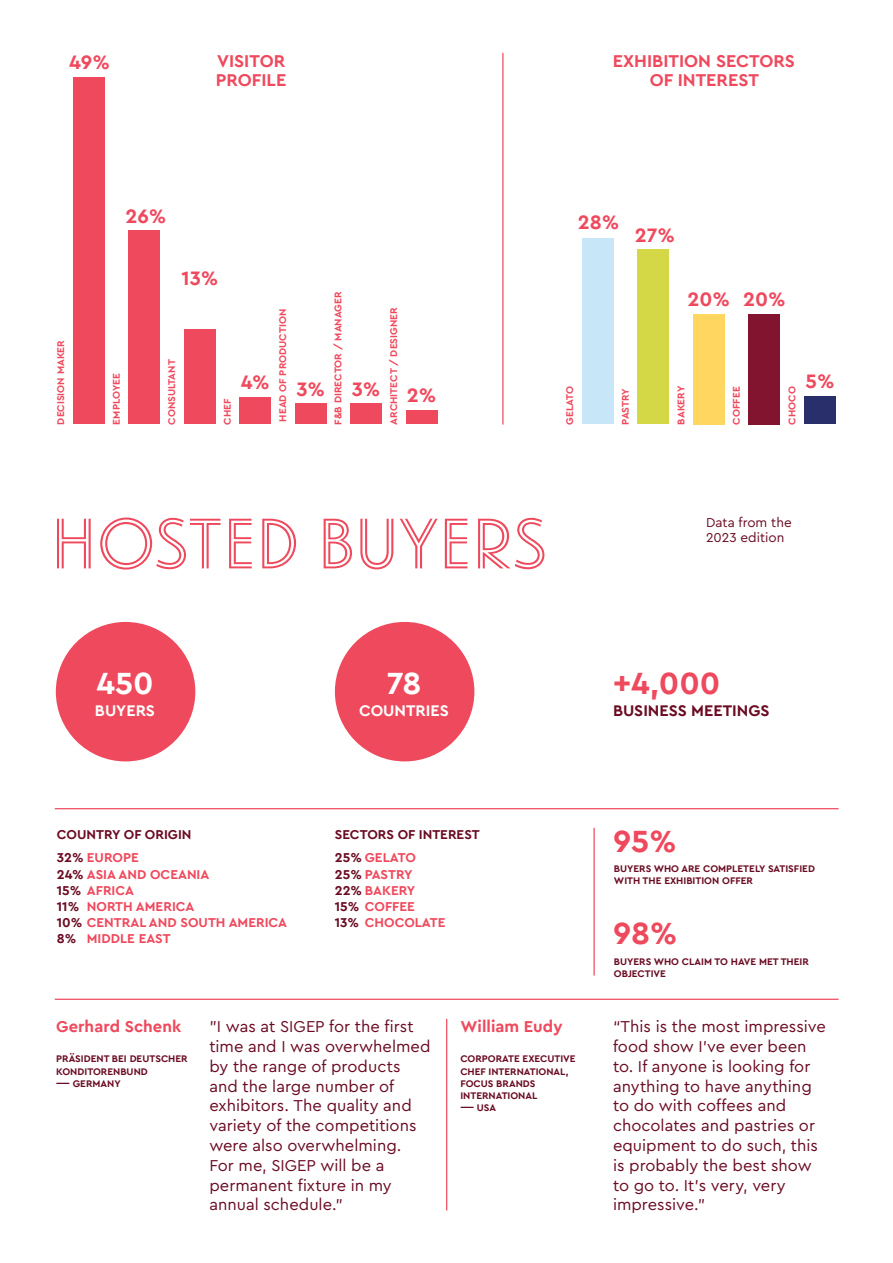
<style>
.page{position:relative;width:893px;height:1263px;background:#fff}
.page>*{position:absolute;margin:0;border:0;box-sizing:border-box;transform-origin:0 0}
.t1{font:69px "Landmark Inline";color:#ef495d}
.t2{font:700 32.25px "Cera Pro";color:#ef495d}
.t3{font:700 32.25px "Cera Pro";color:#fff}
.t4{font:700 20.4px "Cera Pro";color:#ef495d}
.t5{font:700 18px/18.6px "Cera Pro";color:#ef495d}
.t6{font:16.5px/19.8px "Cera Pro";color:#6a0b23}
.t7{font:700 16.5px "Cera Pro";letter-spacing:.005em;color:#ef495d}
.t8{font:700 16.2px "Cera Pro";color:#6a0b23}
.t9{font:700 16.2px "Cera Pro";color:#fff}
.t10{font:700 13.5px/16.2px "Cera Pro";color:#ef495d}
.t11{font:700 13.5px/23.7px "Cera Pro";color:#6a0b23}
.t12{font:13.5px/15px "Cera Pro";color:#6a0b23}
.t13{font:700 10.35px "Cera Pro";color:#ef495d}
.t14{font:700 10.05px/12.1px "Cera Pro";color:#6a0b23}
.s1{color:#ef495d}
.s2{color:#6a0b23}
</style>
<div class="page">
<div style="left:582px;top:238px;width:31px;height:185px;background:#c7e7f9"></div>
<div style="left:638px;top:249px;width:31px;height:174px;background:#d4d746"></div>
<div style="left:749px;top:314px;width:31px;height:111px;background:#82142f"></div>
<div style="left:693px;top:314px;width:32px;height:111px;background:#ffd660"></div>
<div style="left:804px;top:396px;width:32px;height:27px;background:#282f6b"></div>
<div style="left:73px;top:77px;width:31px;height:346px;background:#ef495d"></div>
<div style="left:129px;top:230px;width:31px;height:193px;background:#ef495d"></div>
<div style="left:184px;top:329px;width:32px;height:94px;background:#ef495d"></div>
<div style="left:350px;top:403px;width:32px;height:20px;background:#ef495d"></div>
<div style="left:295px;top:403px;width:32px;height:20px;background:#ef495d"></div>
<div style="left:406px;top:410px;width:31px;height:13px;background:#ef495d"></div>
<div style="left:240px;top:397px;width:31px;height:26px;background:#ef495d"></div>
<div style="left:56px;top:622px;width:139px;height:139px;background:#ef495d;border-radius:50%"></div>
<div style="left:335px;top:622px;width:139px;height:139px;background:#ef495d;border-radius:50%"></div>
<hr style="left:446px;top:1019px;width:1px;height:191px;background:#ef495d">
<hr style="left:502px;top:53px;width:1px;height:372px;background:#ef495d">
<hr style="left:593px;top:828px;width:2px;height:147px;background:#ef495d">
<hr style="left:55px;top:999px;width:784px;height:1px;background:#ef495d">
<hr style="left:55px;top:808px;width:784px;height:1px;background:#ef495d">
<p class="t4" style="left:69px;top:49px;width:42px">49%</p>
<p class="t5" style="left:216px;top:51px;width:72px">VISITOR<br>PROFILE</p>
<p class="t5" style="left:613px;top:51px;width:184px;text-align:center">EXHIBITION SECTORS<br>OF INTEREST</p>
<p class="t13" style="left:54px;top:425px;width:86px;rotate:-90deg">DECISION MAKER</p>
<p class="t4" style="left:126px;top:202px;width:42px">26%</p>
<p class="t13" style="left:109px;top:425px;width:53px;rotate:-90deg">EMPLOYEE</p>
<p class="t4" style="left:181px;top:265px;width:38px">13%</p>
<p class="t13" style="left:165px;top:425px;width:67px;rotate:-90deg">CONSULTANT</p>
<p class="t13" style="left:220px;top:425px;width:28px;rotate:-90deg">CHEF</p>
<p class="t13" style="left:331px;top:425px;width:135px;rotate:-90deg">F&amp;B DIRECTOR / MANAGER</p>
<p class="t13" style="left:387px;top:425px;width:119px;rotate:-90deg">ARCHITECT / DESIGNER</p>
<p class="t13" style="left:276px;top:422px;width:114px;rotate:-90deg">HEAD OF PRODUCTION</p>
<p class="t4" style="left:241px;top:368px;width:30px">4%</p>
<p class="t4" style="left:296px;top:375px;width:30px">3%</p>
<p class="t4" style="left:352px;top:375px;width:30px">3%</p>
<p class="t4" style="left:407px;top:382px;width:31px">2%</p>
<p class="t4" style="left:578px;top:209px;width:43px">28%</p>
<p class="t4" style="left:635px;top:221px;width:42px">27%</p>
<p class="t4" style="left:688px;top:285px;width:99px">20% 20%</p>
<p class="t13" style="left:563px;top:425px;width:40px;rotate:-90deg">GELATO</p>
<p class="t13" style="left:618px;top:425px;width:38px;rotate:-90deg">PASTRY</p>
<p class="t13" style="left:674px;top:425px;width:40px;rotate:-90deg">BAKERY</p>
<p class="t13" style="left:729px;top:425px;width:40px;rotate:-90deg">COFFEE</p>
<p class="t13" style="left:785px;top:425px;width:40px;rotate:-90deg">CHOCO</p>
<p class="t4" style="left:805px;top:367px;width:31px">5%</p>
<h1 class="t1" style="left:50px;top:497px;width:499px">HOSTED BUYERs</h1>
<p class="t12" style="left:706px;top:515px;width:87px">Data from the<br>2023 edition</p>
<h2 class="t3" style="left:96px;top:661px;width:59px">450</h2>
<h2 class="t3" style="left:387px;top:661px;width:36px">78</h2>
<p class="t9" style="left:95px;top:699px;width:62px">BUYERS</p>
<p class="t9" style="left:359px;top:699px;width:91px">COUNTRIES</p>
<h2 class="t2" style="left:613px;top:661px;width:109px">+4,000</h2>
<p class="t8" style="left:613px;top:699px;width:158px">BUSINESS MEETINGS</p>
<p class="t11" style="left:57px;top:822px;width:136px">COUNTRY OF ORIGIN<br>32% <span class="s1">EUROPE</span></p>
<p class="t10" style="left:57px;top:865px;width:232px"><span class="s2">24%</span> ASIA AND OCEANIA<br><span class="s2">15%</span> AFRICA<br><span class="s2">11%</span> NORTH AMERICA<br><span class="s2">10%</span> CENTRAL AND SOUTH AMERICA<br><span class="s2">8%</span> MIDDLE EAST</p>
<p class="t11" style="left:335px;top:822px;width:146px">SECTORS OF INTEREST<br>25% <span class="s1">GELATO</span></p>
<p class="t10" style="left:335px;top:865px;width:112px"><span class="s2">25%</span> PASTRY<br><span class="s2">22%</span> BAKERY<br><span class="s2">15%</span> COFFEE<br><span class="s2">13%</span> CHOCOLATE</p>
<p class="t14" style="left:614px;top:862px;width:202px">BUYERS WHO ARE COMPLETELY SATISFIED<br>WITH THE EXHIBITION OFFER</p>
<p class="t14" style="left:614px;top:955px;width:196px">BUYERS WHO CLAIM TO HAVE MET THEIR<br>OBJECTIVE</p>
<h2 class="t2" style="left:613px;top:819px;width:65px">95%</h2>
<h2 class="t2" style="left:613px;top:912px;width:66px">98%</h2>
<p class="t7" style="left:56px;top:1016px;width:127px">Gerhard Schenk</p>
<p class="t14" style="left:56px;top:1052px;width:133px">PRÄSIDENT BEI DEUTSCHER<br>KONDITORENBUND<br>–— GERMANY</p>
<p class="t6" style="left:209px;top:1016px;width:223px">"I was at SIGEP for the first time and I was overwhelmed by the range of products and the large number of exhibitors. The quality and variety of the competitions were also overwhelming.<br>For me, SIGEP will be a permanent fixture in my annual schedule."</p>
<p class="t6" style="left:613px;top:1016px;width:214px">“This is the most impressive food show I've ever been to. If anyone is looking for anything to have anything to do with coffees and chocolates and pastries or equipment to do such, this is probably the best show to go to. It's very, very impressive.”</p>
<p class="t7" style="left:460px;top:1016px;width:104px">William Eudy</p>
<p class="t14" style="left:460px;top:1052px;width:117px">CORPORATE EXECUTIVE<br>CHEF INTERNATIONAL,<br>FOCUS BRANDS<br>INTERNATIONAL<br>–— USA</p>
</div>
